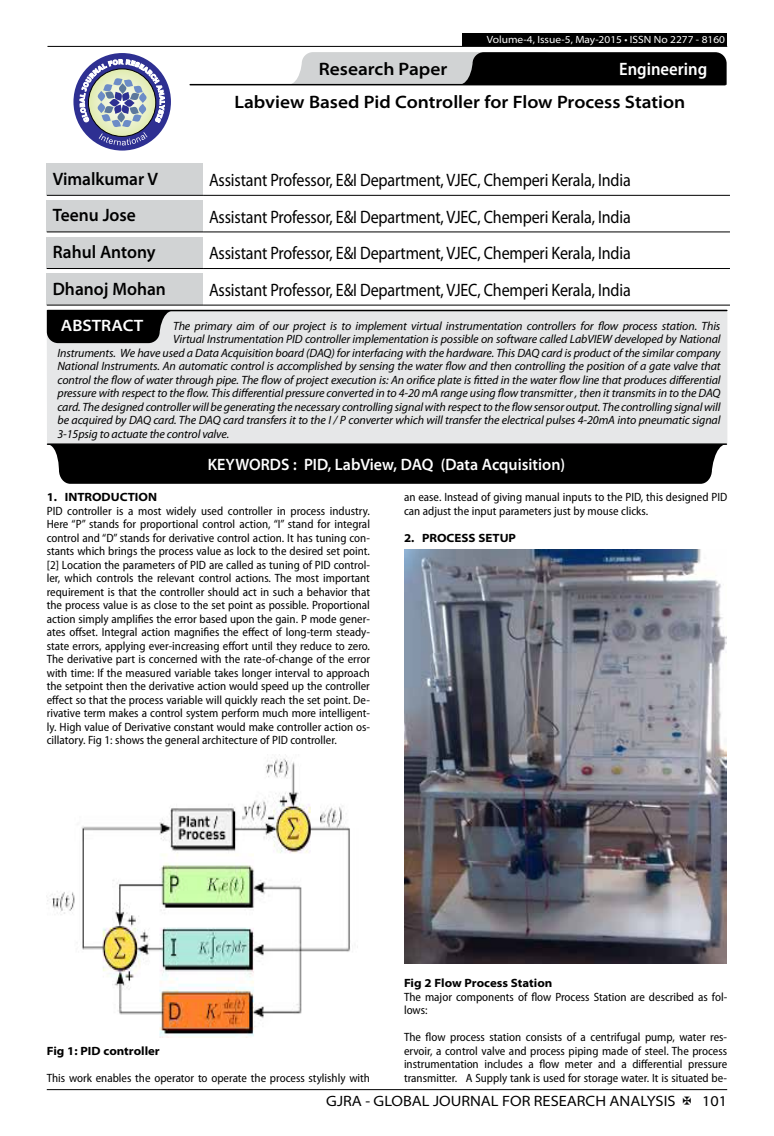
<style>
.page{position:relative;width:774px;height:1136px;background:#fff}
.page>*{position:absolute;margin:0;border:0;box-sizing:border-box;transform-origin:0 0}
.t1{font:18px "Myriad Pro";letter-spacing:-.01em;color:#000;scale:.89 1}
.t2{font:600 semi-expanded 18px "Myriad Pro";color:#000}
.t3{font:600 semi-expanded 18px "Myriad Pro";color:#000;scale:.9 1}
.t4{font:600 semi-condensed 18px "Myriad Pro";color:#fff}
.t5{font:600 semi-expanded 16.5px "Myriad Pro";color:#fff;scale:.9 1}
.t6{font:600 semi-expanded 16.5px "Myriad Pro";color:#fff}
.t7{font:semi-expanded 15px "Myriad Pro";color:#000}
.t8{font:semi-condensed 12px/13.5px "Myriad Pro";color:#000;text-align:justify}
.t9{font:italic 12px "Myriad Pro";letter-spacing:-.01em;color:#000}
.t10{font:700 semi-expanded 12px "Myriad Pro";color:#000}
.t11{font:semi-expanded 10.5px "Myriad Pro";color:#fff}
</style>
<div class="page">
<hr style="left:47px;top:1089px;width:680px;height:1px;background:#000">
<div style="left:462px;top:33px;width:265px;height:13px;background:#000"></div>
<hr style="left:47px;top:46px;width:680px;height:1px;background:#000">
<svg style="left:288px;top:52px;width:439px;height:33px;background:#5a5a5b"></svg>
<hr style="left:190px;top:84px;width:535px;height:1px;background:#000">
<div style="left:73px;top:53px;width:98px;height:97px;background:#2e3092;border-radius:50%"></div>
<svg style="left:80px;top:59px;width:85px;height:86px"></svg>
<div style="left:47px;top:163px;width:156px;height:32px;background:#d1d3d4"></div>
<hr style="left:47px;top:195px;width:156px;height:1px;background:#000">
<hr style="left:203px;top:195px;width:527px;height:1px;background:#000">
<div style="left:47px;top:200px;width:156px;height:32px;background:#d1d3d4"></div>
<hr style="left:47px;top:231px;width:156px;height:1px;background:#000">
<hr style="left:203px;top:231px;width:527px;height:1px;background:#000">
<div style="left:47px;top:236px;width:156px;height:32px;background:#d1d3d4"></div>
<hr style="left:47px;top:268px;width:156px;height:1px;background:#000">
<hr style="left:203px;top:268px;width:527px;height:1px;background:#000">
<div style="left:47px;top:273px;width:156px;height:32px;background:#d1d3d4"></div>
<hr style="left:47px;top:305px;width:156px;height:1px;background:#000">
<hr style="left:203px;top:305px;width:527px;height:1px;background:#000">
<div style="left:47px;top:310px;width:680px;height:133px;background:#e6e7e8"></div>
<hr style="left:48px;top:310px;width:679px;height:1px;background:#000">
<svg style="left:47px;top:310px;width:126px;height:33px;background:#161616"></svg>
<hr style="left:48px;top:443px;width:678px;height:2px;background:#000">
<div style="left:47px;top:444px;width:679px;height:39px;background:#000"></div>
<div style="left:208px;top:457px;width:357px;height:13px;background:#000"></div>
<img style="left:47px;top:754px;width:303px;height:283px">
<img style="left:404px;top:550px;width:323px;height:413px">
<p class="t11" style="left:487px;top:34px;width:240px">Volume-4, Issue-5, May-2015 • ISSN No 2277 - 8160</p>
<h1 class="t2" style="left:319px;top:59px;width:130px">Research Paper</h1>
<h1 class="t4" style="left:619px;top:59px;width:90px">Engineering</h1>
<h1 class="t2" style="left:234px;top:92px;width:452px">Labview Based Pid Controller for Flow Process Station</h1>
<h1 class="t3" style="left:53px;top:169px;width:119px">Vimalkumar V</h1>
<h1 class="t1" style="left:209px;top:170px;width:475px">Assistant Professor, E&amp;I Department, VJEC, Chemperi Kerala, India</h1>
<h1 class="t3" style="left:53px;top:205px;width:94px">Teenu Jose</h1>
<h1 class="t1" style="left:209px;top:207px;width:475px">Assistant Professor, E&amp;I Department, VJEC, Chemperi Kerala, India</h1>
<h1 class="t3" style="left:53px;top:242px;width:116px">Rahul Antony</h1>
<h1 class="t1" style="left:209px;top:243px;width:475px">Assistant Professor, E&amp;I Department, VJEC, Chemperi Kerala, India</h1>
<h1 class="t3" style="left:53px;top:278px;width:127px">Dhanoj Mohan</h1>
<h1 class="t1" style="left:209px;top:280px;width:475px">Assistant Professor, E&amp;I Department, VJEC, Chemperi Kerala, India</h1>
<p class="t9" style="left:173px;top:319px;width:549px">The primary aim of our project is to implement virtual instrumentation controllers for flow process station. This</p>
<p class="t9" style="left:173px;top:332px;width:549px">Virtual Instrumentation PID controller implementation is possible on software called LabVIEW developed by National</p>
<p class="t9" style="left:58px;top:346px;width:664px">Instruments. We have used a Data Acquisition board (DAQ) for interfacing with the hardware. This DAQ card is product of the similar company</p>
<p class="t9" style="left:58px;top:359px;width:664px">National Instruments. An automatic control is accomplished by sensing the water flow and then controlling the position of a gate valve that</p>
<p class="t9" style="left:58px;top:373px;width:665px">control the flow of water through pipe. The flow of project execution is: An orifice plate is fitted in the water flow line that produces differential</p>
<p class="t9" style="left:58px;top:386px;width:664px">pressure with respect to the flow. This differential pressure converted in to 4-20 mA range using flow transmitter , then it transmits in to the DAQ</p>
<p class="t9" style="left:58px;top:400px;width:664px">card. The designed controller will be generating the necessary controlling signal with respect to the flow sensor output. The controlling signal will</p>
<p class="t9" style="left:58px;top:413px;width:664px">be acquired by DAQ card. The DAQ card transfers it to the I / P converter which will transfer the electrical pulses 4-20mA into pneumatic signal</p>
<p class="t9" style="left:58px;top:427px;width:173px">3-15psig to actuate the control valve.</p>
<h2 class="t6" style="left:61px;top:316px;width:84px">ABSTRACT</h2>
<h2 class="t5" style="left:208px;top:455px;width:398px">KEYWORDS : PID, LabView, DAQ (Data Acquisition)</h2>
<p class="t10" style="left:47px;top:490px;width:112px">1. INTRODUCTION</p>
<p class="t8" style="left:47px;top:504px;width:325px">PID controller is a most widely used controller in process industry.<br>Here “P” stands for proportional control action, “I” stand for integral control and “D” stands for derivative control action. It has tuning con&shy;stants which brings the process value as lock to the desired set point. [2] Location the parameters of PID are called as tuning of PID control&shy;ler, which controls the relevant control actions. The most important requirement is that the controller should act in such a behavior that the process value is as close to the set point as possible. Proportional action simply amplifies the error based upon the gain. P mode gener&shy;ates offset. Integral action magnifies the effect of long-term steady&shy;state errors, applying ever-increasing effort until they reduce to zero.<br>The derivative part is concerned with the rate-of-change of the error with time: If the measured variable takes longer interval to approach the setpoint then the derivative action would speed up the controller effect so that the process variable will quickly reach the set point. De&shy;rivative term makes a control system perform much more intelligent&shy;ly. High value of Derivative constant would make controller action os&shy;cillatory. Fig 1: shows the general architecture of PID controller.</p>
<p class="t8" style="left:404px;top:490px;width:325px">an ease. Instead of giving manual inputs to the PID, this designed PID can adjust the input parameters just by mouse clicks.</p>
<p class="t10" style="left:404px;top:530px;width:114px">2. PROCESS SETUP</p>
<p class="t10" style="left:47px;top:1043px;width:115px">Fig 1: PID controller</p>
<p class="t8" style="left:47px;top:1071px;width:325px">This work enables the operator to operate the process stylishly with</p>
<p class="t10" style="left:404px;top:976px;width:150px">Fig 2 Flow Process Station</p>
<p class="t8" style="left:404px;top:990px;width:325px">The major components of flow Process Station are described as fol&shy;lows:</p>
<p class="t8" style="left:404px;top:1030px;width:325px">The flow process station consists of a centrifugal pump, water res&shy;ervoir, a control valve and process piping made of steel. The process instrumentation includes a flow meter and a differential pressure transmitter. A Supply tank is used for storage water. It is situated be-</p>
<p class="t7" style="left:326px;top:1092px;width:351px">GJRA - GLOBAL JOURNAL FOR RESEARCH ANALYSIS</p>
<p class="t7" style="left:702px;top:1092px;width:27px">101</p>
</div>
